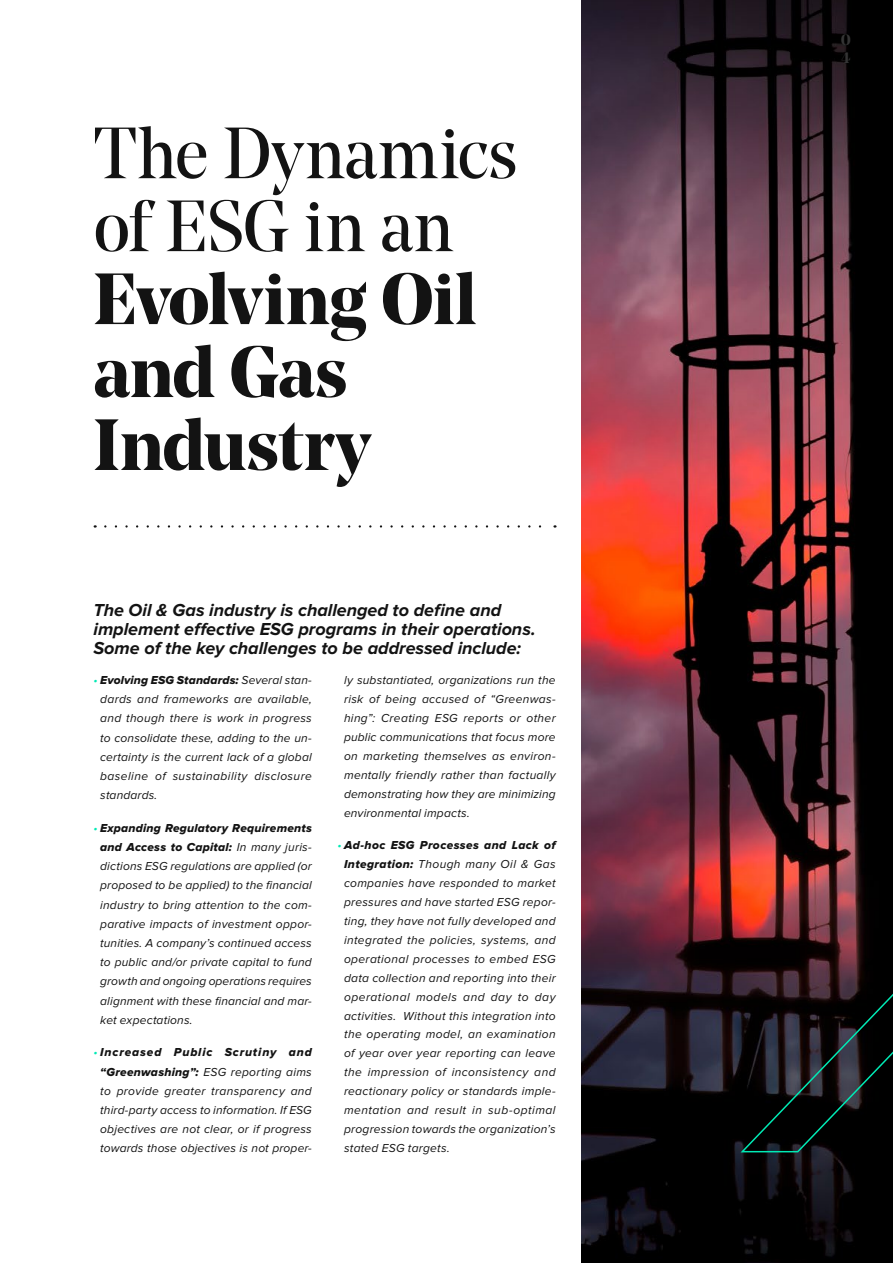
<style>
.page{position:relative;width:893px;height:1263px;background:#fff}
.page>*{position:absolute;margin:0;border:0;box-sizing:border-box;transform-origin:0 0}
.t1{font:700 72px/72.9px "Noe Display";letter-spacing:-.01em;color:#131313}
.t2{font:72px/72.9px "Noe Display";letter-spacing:-.01em;color:#131313}
.t3{font:italic 700 18px/18.9px "Proxima Nova";letter-spacing:-.005em;color:#131313}
.t4{font:700 15px/17.5px "Noe Display";color:#353535}
.t5{font:italic 12px/18.9px "Proxima Nova";letter-spacing:.015em;color:#131313;text-align:justify}
.t6{font:12px/19.2px "Proxima Nova Extrabld It";letter-spacing:.02em;color:#131313;text-align:center}
.t7{font:12px "Proxima Nova Extrabld It";letter-spacing:.07em;color:#131313}
.s1{font-family:"Proxima Nova";font-style:italic;color:#00eab5}
.s2{font-family:"Proxima Nova";font-style:italic}
.s3{font-family:"Proxima Nova Extrabld It";font-style:normal}
</style>
<div class="page">
<img style="left:581px;top:0;width:312px;height:1263px">
<svg style="left:739px;top:893px;width:154px;height:260px;background:#25181a"></svg>
<svg style="left:105px;top:525px;width:450px;height:3px"></svg>
<h1 class="t2" style="left:94px;top:116px;width:425px">The Dynamics of ESG in an</h1>
<h1 class="t1" style="left:94px;top:261px;width:385px">Evolving Oil and Gas<br>Industry</h1>
<h2 class="t3" style="left:94px;top:601px;width:444px">The Oil &amp; Gas industry is challenged to define and implement effective ESG programs in their operations.<br>Some of the key challenges to be addressed include:</h2>
<p class="t6" style="left:94px;top:671px;width:220px"><span class="s1">•</span> Evolving ESG Standards: <span class="s2">Several stan-</span></p>
<p class="t5" style="left:100px;top:690px;width:213px">dards and frameworks are available, and though there is work in progress to consolidate these, adding to the un&shy;certainty is the current lack of a global baseline of sustainability disclosure standards.</p>
<p class="t6" style="left:94px;top:818px;width:220px"><span class="s1">•</span> Expanding Regulatory Requirements and Access to Capital: <span class="s2">In many juris-</span></p>
<p class="t5" style="left:100px;top:857px;width:213px">dictions ESG regulations are applied (or proposed to be applied) to the financial industry to bring attention to the com&shy;parative impacts of investment oppor&shy;tunities. A company’s continued access to public and/or private capital to fund growth and ongoing operations requires alignment with these financial and mar&shy;ket expectations.</p>
<p class="t7" style="left:94px;top:1045px;width:220px"><span class="s1">•</span> Increased Public Scrutiny and</p>
<p class="t5" style="left:100px;top:1062px;width:213px"><span class="s3">“Greenwashing”:</span> ESG reporting aims to provide greater transparency and third-party access to information. If ESG objectives are not clear, or if progress towards those objectives is not proper-</p>
<p class="t5" style="left:344px;top:671px;width:213px">ly substantiated, organizations run the risk of being accused of “Greenwas&shy;hing”: Creating ESG reports or other public communications that focus more on marketing themselves as environ&shy;mentally friendly rather than factually demonstrating how they are minimizing environmental impacts.</p>
<p class="t6" style="left:337px;top:836px;width:220px"><span class="s1">•</span> Ad-hoc ESG Processes and Lack of</p>
<p class="t5" style="left:344px;top:855px;width:213px"><span class="s3">Integration:</span> Though many Oil &amp; Gas companies have responded to market pressures and have started ESG repor&shy;ting, they have not fully developed and integrated the policies, systems, and operational processes to embed ESG data collection and reporting into their operational models and day to day activities. Without this integration into the operating model, an examination of year over year reporting can leave the impression of inconsistency and reactionary policy or standards imple&shy;mentation and result in sub-optimal progression towards the organization’s stated ESG targets.</p>
<p class="t4" style="left:841px;top:31px;width:12px">0<br>0</p>
</div>
